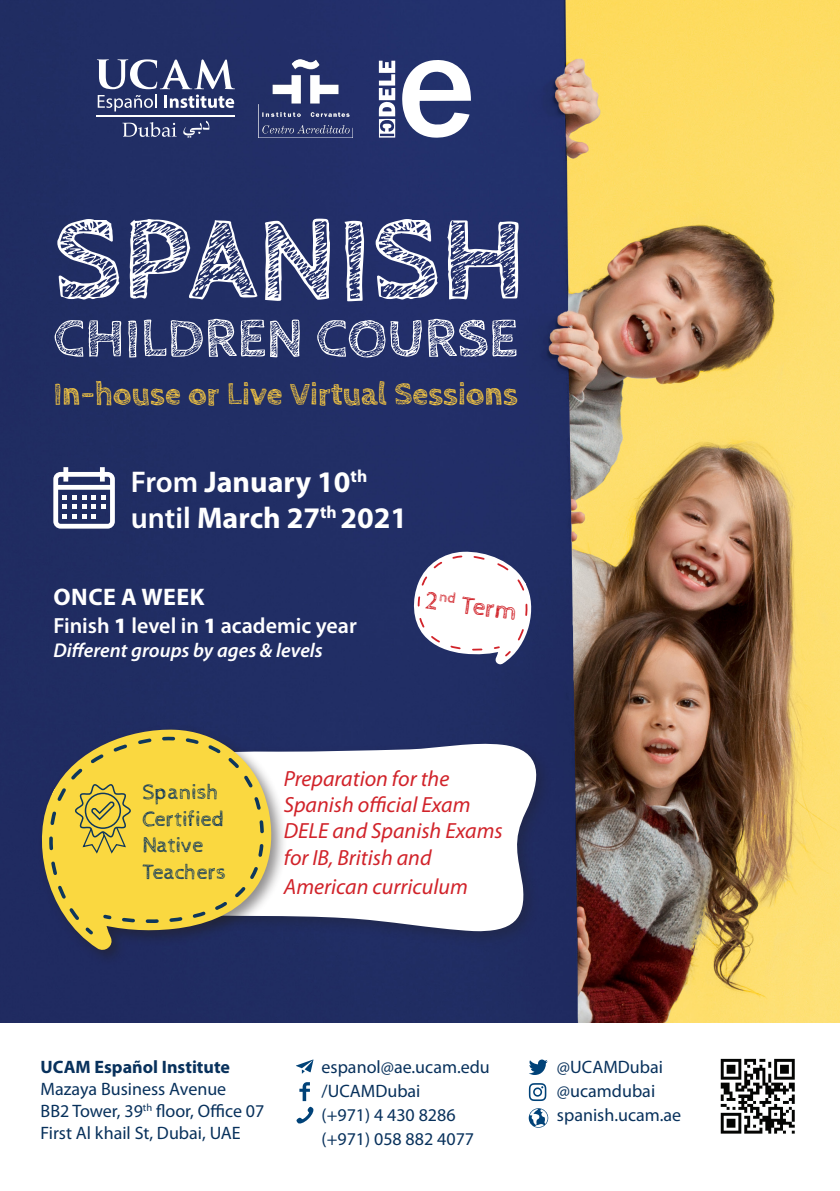
<style>
.page{position:relative;width:840px;height:1191px;background:#fff}
.page>*{position:absolute;margin:0;border:0;box-sizing:border-box;transform-origin:0 0}
.t1{font:700 122px "Cabin Sketch";color:#fff}
.t2{font:700 56px "Cabin Sketch";color:#fff}
.t3{font:700 32px "Cabin Sketch";letter-spacing:.005em;color:#fccb40}
.t4{font:700 30px "Myriad Pro";color:#fff}
.t5{font:25.4px "Cabin Sketch";color:#d1232a}
.t6{font:700 24px "Myriad Pro";letter-spacing:.02em;color:#fff}
.t7{font:italic 22px/26.4px "Myriad Pro";color:#d1232a}
.t8{font:22px "Cabin Sketch";color:#0e375c}
.t9{font:600 22px "Myriad Pro";color:#fff}
.t10{font:italic 600 20px "Myriad Pro";color:#fff}
.t11{font:18px "Myriad Pro";color:#08315c}
.t12{font:700 18px "Myriad Pro";color:#08315c}
.s1{font-weight:600}
.s2{font-weight:900}
</style>
<div class="page">
<img style="left:0;top:0;width:839px;height:1023px">
<img style="left:720px;top:1058px;width:75px;height:76px">
<svg style="left:296px;top:1059px;width:17px;height:14px"></svg>
<svg style="left:296px;top:1082px;width:18px;height:42px"></svg>
<svg style="left:528px;top:1108px;width:20px;height:19px"></svg>
<svg style="left:529px;top:1059px;width:18px;height:16px"></svg>
<svg style="left:528px;top:1083px;width:18px;height:18px"></svg>
<div style="left:109px;top:738px;width:443px;height:209px;background:#202c61"></div>
<svg style="left:287px;top:743px;width:255px;height:189px;background:#e0e2e8"></svg>
<div style="left:37px;top:724px;width:250px;height:241px;background:#231f20;opacity:.5"></div>
<svg style="left:39px;top:728px;width:236px;height:225px;background:#6f748e"></svg>
<svg style="left:39px;top:728px;width:230px;height:213px;background:#595c69"></svg>
<svg style="left:45px;top:735px;width:220px;height:214px;background:#c8b148"></svg>
<svg style="left:53px;top:467px;width:62px;height:61px"></svg>
<svg style="left:97px;top:59px;width:138px;height:52px"></svg>
<hr style="left:97px;top:116px;width:138px;height:1px;background:#fff">
<svg style="left:122px;top:122px;width:54px;height:15px"></svg>
<svg style="left:183px;top:121px;width:26px;height:17px"></svg>
<svg style="left:402px;top:59px;width:68px;height:79px"></svg>
<svg style="left:378px;top:61px;width:17px;height:77px"></svg>
<img style="left:258px;top:60px;width:94px;height:78px">
<svg style="left:411px;top:551px;width:121px;height:115px"></svg>
<p class="t1" style="left:53px;top:191px;width:474px">SPANISH</p>
<p class="t2" style="left:53px;top:307px;width:465px">CHILDREN COURSE</p>
<p class="t3" style="left:53px;top:376px;width:466px">In-house or Live Virtual Sessions</p>
<p class="t4" style="left:131px;top:463px;width:238px"><span class="s1">From</span> January 10<sup>th</sup></p>
<p class="t4" style="left:131px;top:499px;width:277px"><span class="s1">until</span> March 27<sup>th</sup> 2021</p>
<p class="t6" style="left:54px;top:581px;width:152px">ONCE A WEEK</p>
<p class="t9" style="left:53px;top:612px;width:305px">Finish <span class="s2">1</span> level in <span class="s2">1</span> academic year</p>
<p class="t10" style="left:53px;top:638px;width:271px">Different groups by ages &amp; levels</p>
<p class="t5" style="left:462px;top:591px;width:58px;rotate:7deg">Term</p>
<p class="t8" style="left:142px;top:780px;width:78px">Spanish</p>
<p class="t8" style="left:142px;top:806px;width:83px">Certified</p>
<p class="t8" style="left:142px;top:833px;width:63px">Native</p>
<p class="t8" style="left:142px;top:859px;width:85px">Teachers</p>
<p class="t7" style="left:283px;top:764px;width:167px">Preparation for the</p>
<p class="t7" style="left:283px;top:791px;width:220px">Spanish official Exam<br>DELE and Spanish Exams for IB, British and</p>
<p class="t7" style="left:283px;top:872px;width:185px">American curriculum</p>
<p class="t12" style="left:41px;top:1055px;width:191px">UCAM Español Institute</p>
<p class="t11" style="left:41px;top:1077px;width:187px">Mazaya Business Avenue</p>
<p class="t11" style="left:41px;top:1099px;width:225px">BB2 Tower, 39<sup>th</sup> floor, Office 07</p>
<p class="t11" style="left:41px;top:1121px;width:201px">First Al khail St, Dubai, UAE</p>
<p class="t11" style="left:321px;top:1056px;width:170px">espanol@ae.ucam.edu</p>
<p class="t11" style="left:321px;top:1080px;width:100px">/UCAMDubai</p>
<p class="t11" style="left:321px;top:1104px;width:135px">(+971) 4 430 8286</p>
<p class="t11" style="left:321px;top:1128px;width:154px">(+971) 058 882 4077</p>
<p class="t11" style="left:556px;top:1056px;width:107px">@UCAMDubai</p>
<p class="t11" style="left:556px;top:1080px;width:100px">@ucamdubai</p>
<p class="t11" style="left:556px;top:1104px;width:126px">spanish.ucam.ae</p>
</div>
